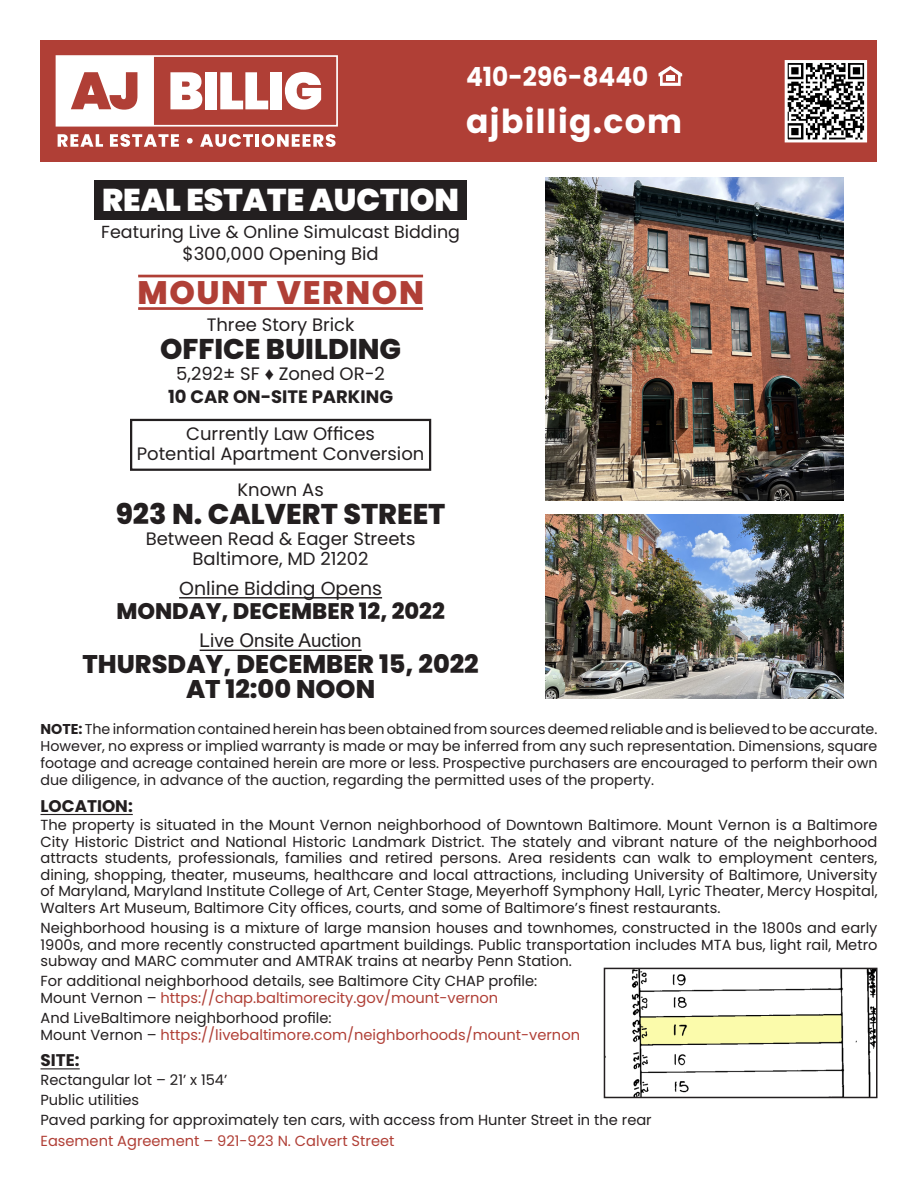
<style>
.page{position:relative;width:918px;height:1188px;background:#fff}
.page>*{position:absolute;margin:0;border:0;box-sizing:border-box;transform-origin:0 0}
.t1{font:700 33px "Poppins";letter-spacing:.04em;color:#fff}
.t2{font:800 32.55px "Poppins";letter-spacing:.05em;color:#b03f36}
.t3{font:900 31.5px "Poppins";color:#fff}
.t4{font:800 28.5px "Poppins";color:#231f20}
.t5{font:700 26.4px "Poppins";color:#fff;scale:.94 1}
.t6{font:800 25.5px/25.5px "Poppins";color:#231f20;text-align:center}
.t7{font:800 22.5px "Poppins";color:#231f20}
.t8{font:18.9px "Poppins";color:#231f20}
.t9{font:18.9px "Arial";color:#231f20}
.t10{font:18px/20.2px "Poppins";color:#231f20;text-align:center}
.t11{font:700 18px/22.5px "Poppins";color:#231f20;text-align:center}
.t12{font:17.4px "Poppins";color:#231f20}
.t13{font:700 16.8px "Poppins";color:#231f20}
.t14{font:14.7px/16.5px "Poppins";color:#231f20;text-align:justify}
.t15{font:14.7px/16.5px "Poppins";color:#b03f36}
.t16{font:14.25px/16.8px "Poppins";color:#231f20;text-align:justify}
.s1{font-weight:400}
.s2{font-family:"Arial";font-weight:400}
.s3{font-weight:700}
.s4{color:#b03f36}
.s5{color:#231f20}
</style>
<div class="page">
<div style="left:40px;top:40px;width:838px;height:122px;background:#b03f36"></div>
<div style="left:56px;top:55px;width:282px;height:72px;border:2px solid #fff"></div>
<svg style="left:170px;top:72px;width:32px;height:37px"></svg>
<div style="left:205px;top:72px;width:11px;height:37px;background:#fff"></div>
<svg style="left:220px;top:72px;width:48px;height:37px"></svg>
<div style="left:270px;top:72px;width:12px;height:37px;background:#fff"></div>
<svg style="left:285px;top:72px;width:36px;height:38px"></svg>
<svg style="left:58px;top:134px;width:45px;height:13px"></svg>
<svg style="left:110px;top:134px;width:69px;height:13px"></svg>
<svg style="left:187px;top:138px;width:6px;height:6px"></svg>
<svg style="left:200px;top:134px;width:136px;height:13px"></svg>
<svg style="left:56px;top:56px;width:98px;height:70px"></svg>
<svg style="left:659px;top:66px;width:23px;height:20px"></svg>
<hr style="left:40px;top:814px;width:93px;height:1px;background:#231f20">
<hr style="left:40px;top:1068px;width:40px;height:1px;background:#231f20">
<div style="left:94px;top:180px;width:373px;height:40px;background:#231f20"></div>
<hr style="left:138px;top:275px;width:285px;height:2px;background:#b03f36">
<hr style="left:138px;top:307px;width:285px;height:3px;background:#b03f36">
<div style="left:130px;top:419px;width:301px;height:52px;border:2px solid #231f20"></div>
<hr style="left:179px;top:597px;width:203px;height:2px;background:#231f20">
<hr style="left:200px;top:650px;width:162px;height:1px;background:#231f20">
<svg style="left:784px;top:60px;width:84px;height:83px;background:#918e8e"></svg>
<img style="left:545px;top:178px;width:298px;height:322px">
<img style="left:545px;top:515px;width:298px;height:184px">
<img style="left:631px;top:971px;width:244px;height:124px">
<div style="left:604px;top:968px;width:274px;height:130px;border:2px solid #231f20"></div>
<h3 class="t5" style="left:466px;top:61px;width:195px">410-296-8440</h3>
<h1 class="t1" style="left:466px;top:102px;width:217px">ajbillig.com</h1>
<h3 class="t3" style="left:102px;top:182px;width:358px">REAL ESTATE AUCTION</h3>
<p class="t12" style="left:101px;top:222px;width:360px">Featuring Live &amp; Online Simulcast Bidding</p>
<p class="t10" style="left:183px;top:244px;width:198px">$300,000 Opening Bid</p>
<h2 class="t2" style="left:137px;top:274px;width:288px">MOUNT VERNON</h2>
<p class="t10" style="left:207px;top:315px;width:149px">Three Story Brick</p>
<h3 class="t4" style="left:160px;top:333px;width:243px">OFFICE BUILDING</h3>
<p class="t11" style="left:168px;top:363px;width:226px"><span class="s1">5,292± SF</span> <span class="s2">♦</span> <span class="s1">Zoned OR-2<br></span>10 CAR ON-SITE PARKING</p>
<p class="t10" style="left:137px;top:424px;width:289px">Currently Law Offices<br>Potential Apartment Conversion</p>
<p class="t10" style="left:237px;top:480px;width:88px">Known As</p>
<h3 class="t4" style="left:116px;top:498px;width:331px">923 N. CALVERT STREET</h3>
<p class="t10" style="left:146px;top:528px;width:271px">Between Read &amp; Eager Streets<br>Baltimore, MD 21202</p>
<p class="t8" style="left:179px;top:577px;width:204px">Online Bidding Opens</p>
<h3 class="t7" style="left:116px;top:598px;width:330px">MONDAY, DECEMBER 12, 2022</h3>
<p class="t9" style="left:200px;top:628px;width:163px">Live Onsite Auction</p>
<h3 class="t6" style="left:82px;top:651px;width:398px">THURSDAY, DECEMBER 15, 2022<br>AT 12:00 NOON</h3>
<p class="t16" style="left:40px;top:721px;width:839px"><span class="s3">NOTE:</span> The information contained herein has been obtained from sources deemed reliable and is believed to be accurate.<br>However, no express or implied warranty is made or may be inferred from any such representation. Dimensions, square footage and acreage contained herein are more or less. Prospective purchasers are encouraged to perform their own due diligence, in advance of the auction, regarding the permitted uses of the property.</p>
<p class="t13" style="left:40px;top:796px;width:94px">LOCATION:</p>
<p class="t14" style="left:40px;top:817px;width:839px">The property is situated in the Mount Vernon neighborhood of Downtown Baltimore. Mount Vernon is a Baltimore City Historic District and National Historic Landmark District. The stately and vibrant nature of the neighborhood attracts students, professionals, families and retired persons. Area residents can walk to employment centers, dining, shopping, theater, museums, healthcare and local attractions, including University of Baltimore, University of Maryland, Maryland Institute College of Art, Center Stage, Meyerhoff Symphony Hall, Lyric Theater, Mercy Hospital, Walters Art Museum, Baltimore City offices, courts, and some of Baltimore’s finest restaurants.</p>
<p class="t14" style="left:40px;top:920px;width:839px">Neighborhood housing is a mixture of large mansion houses and townhomes, constructed in the 1800s and early 1900s, and more recently constructed apartment buildings. Public transportation includes MTA bus, light rail, Metro subway and MARC commuter and AMTRAK trains at nearby Penn Station.</p>
<p class="t14" style="left:40px;top:973px;width:498px">For additional neighborhood details, see Baltimore City CHAP profile:<br>Mount Vernon – <span class="s4">https://chap.baltimorecity.gov/mount-vernon</span></p>
<p class="t15" style="left:40px;top:1010px;width:541px"><span class="s5">And LiveBaltimore neighborhood profile:<br>Mount Vernon –</span> https://livebaltimore.com/neighborhoods/mount-vernon</p>
<p class="t13" style="left:40px;top:1050px;width:41px">SITE:</p>
<p class="t14" style="left:40px;top:1070px;width:613px;line-height:20.2px;text-align:left">Rectangular lot – 21’ x 154’<br>Public utilities<br>Paved parking for approximately ten cars, with access from Hunter Street in the rear</p>
<p class="t15" style="left:40px;top:1132px;width:355px">Easement Agreement – 921-923 N. Calvert Street</p>
</div>
